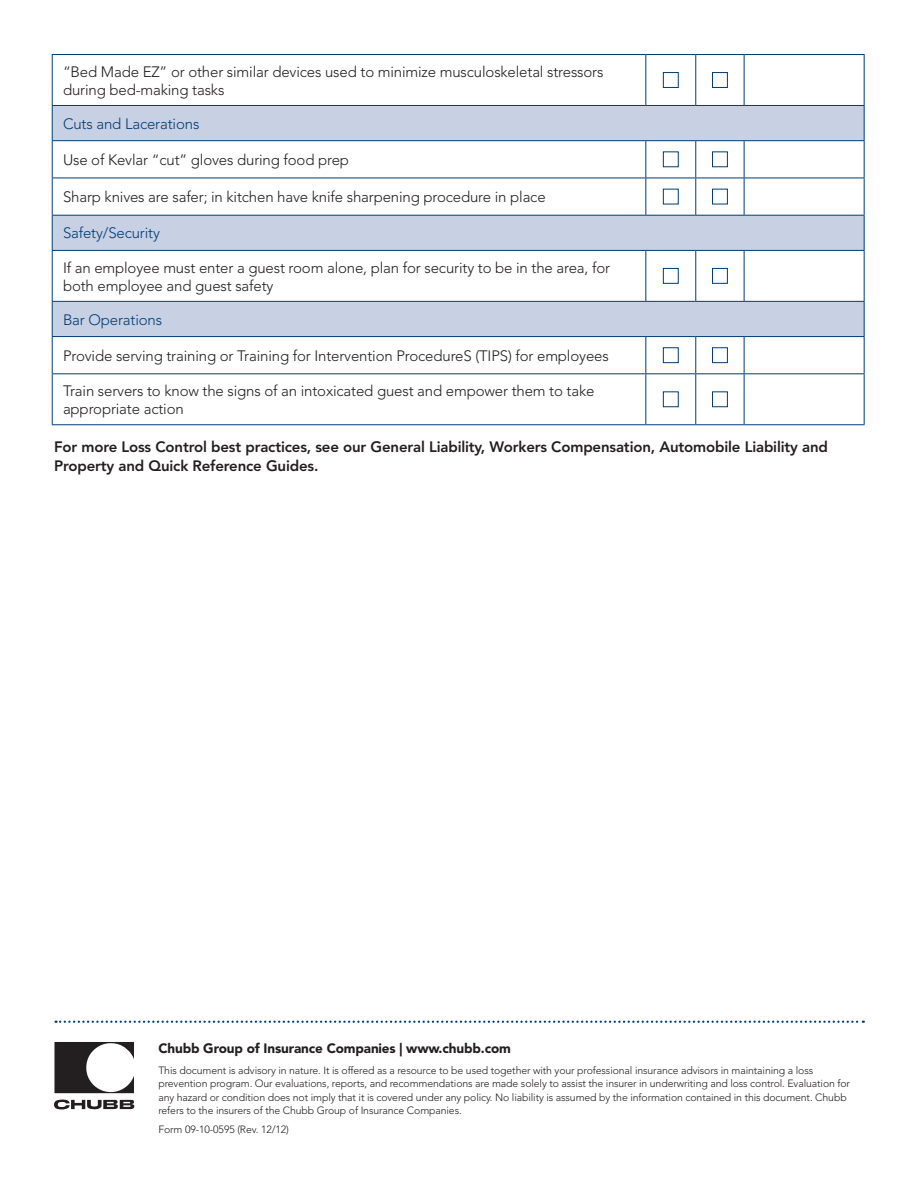
<style>
.page{position:relative;width:918px;height:1188px;background:#fff}
.page>*{position:absolute;margin:0;border:0;box-sizing:border-box;transform-origin:0 0}
.chart_text{font:300 15px/18px "Avenir LT Std";letter-spacing:-.01em;color:#231f20}
.text{font:800 15px/19.5px "Avenir LT Std";letter-spacing:-.01em;color:#231f20}
.chart_text-2{font:300 15px "Avenir LT Std";letter-spacing:-.01em;color:#003d76}
.text-2{font:900 13.5px "Avenir LT Std";letter-spacing:-.01em;color:#231f20}
.disclaimer{font:300 10.5px/13.5px "Avenir LT Std";letter-spacing:-.01em;color:#231f20}
</style>
<div class="page">
<svg style="left:53px;top:106px;width:811px;height:230px"></svg>
<hr style="left:52px;top:55px;width:1px;height:50px;background:#003d76">
<hr style="left:645px;top:55px;width:1px;height:50px;background:#003d76">
<hr style="left:695px;top:55px;width:1px;height:50px;background:#003d76">
<hr style="left:744px;top:55px;width:1px;height:50px;background:#003d76">
<hr style="left:864px;top:55px;width:1px;height:50px;background:#003d76">
<hr style="left:52px;top:105px;width:594px;height:1px;background:#003d76">
<hr style="left:52px;top:106px;width:1px;height:34px;background:#003d76">
<hr style="left:646px;top:105px;width:50px;height:1px;background:#003d76">
<hr style="left:696px;top:105px;width:48px;height:1px;background:#003d76">
<hr style="left:744px;top:105px;width:121px;height:1px;background:#003d76">
<hr style="left:864px;top:106px;width:1px;height:34px;background:#003d76">
<hr style="left:52px;top:140px;width:594px;height:1px;background:#003d76">
<hr style="left:52px;top:141px;width:1px;height:37px;background:#003d76">
<hr style="left:646px;top:140px;width:50px;height:1px;background:#003d76">
<hr style="left:645px;top:141px;width:1px;height:37px;background:#003d76">
<hr style="left:696px;top:140px;width:48px;height:1px;background:#003d76">
<hr style="left:695px;top:141px;width:1px;height:37px;background:#003d76">
<hr style="left:744px;top:140px;width:121px;height:1px;background:#003d76">
<hr style="left:744px;top:141px;width:1px;height:37px;background:#003d76">
<hr style="left:864px;top:141px;width:1px;height:37px;background:#003d76">
<hr style="left:52px;top:178px;width:594px;height:1px;background:#003d76">
<hr style="left:52px;top:178px;width:1px;height:37px;background:#003d76">
<hr style="left:646px;top:178px;width:50px;height:1px;background:#003d76">
<hr style="left:645px;top:178px;width:1px;height:37px;background:#003d76">
<hr style="left:696px;top:178px;width:48px;height:1px;background:#003d76">
<hr style="left:695px;top:178px;width:1px;height:37px;background:#003d76">
<hr style="left:744px;top:178px;width:121px;height:1px;background:#003d76">
<hr style="left:744px;top:178px;width:1px;height:37px;background:#003d76">
<hr style="left:864px;top:178px;width:1px;height:37px;background:#003d76">
<hr style="left:52px;top:215px;width:594px;height:1px;background:#003d76">
<hr style="left:52px;top:216px;width:1px;height:34px;background:#003d76">
<hr style="left:646px;top:215px;width:50px;height:1px;background:#003d76">
<hr style="left:696px;top:215px;width:48px;height:1px;background:#003d76">
<hr style="left:744px;top:215px;width:121px;height:1px;background:#003d76">
<hr style="left:864px;top:216px;width:1px;height:34px;background:#003d76">
<hr style="left:52px;top:250px;width:594px;height:1px;background:#003d76">
<hr style="left:52px;top:251px;width:1px;height:50px;background:#003d76">
<hr style="left:646px;top:250px;width:50px;height:1px;background:#003d76">
<hr style="left:645px;top:251px;width:1px;height:50px;background:#003d76">
<hr style="left:696px;top:250px;width:48px;height:1px;background:#003d76">
<hr style="left:695px;top:251px;width:1px;height:50px;background:#003d76">
<hr style="left:744px;top:250px;width:121px;height:1px;background:#003d76">
<hr style="left:744px;top:251px;width:1px;height:50px;background:#003d76">
<hr style="left:864px;top:251px;width:1px;height:50px;background:#003d76">
<hr style="left:52px;top:301px;width:594px;height:1px;background:#003d76">
<hr style="left:52px;top:302px;width:1px;height:34px;background:#003d76">
<hr style="left:646px;top:301px;width:50px;height:1px;background:#003d76">
<hr style="left:696px;top:301px;width:48px;height:1px;background:#003d76">
<hr style="left:744px;top:301px;width:121px;height:1px;background:#003d76">
<hr style="left:864px;top:302px;width:1px;height:34px;background:#003d76">
<hr style="left:52px;top:336px;width:594px;height:1px;background:#003d76">
<hr style="left:52px;top:337px;width:1px;height:36px;background:#003d76">
<hr style="left:646px;top:336px;width:50px;height:1px;background:#003d76">
<hr style="left:645px;top:337px;width:1px;height:36px;background:#003d76">
<hr style="left:696px;top:336px;width:48px;height:1px;background:#003d76">
<hr style="left:695px;top:337px;width:1px;height:36px;background:#003d76">
<hr style="left:744px;top:336px;width:121px;height:1px;background:#003d76">
<hr style="left:744px;top:337px;width:1px;height:36px;background:#003d76">
<hr style="left:864px;top:337px;width:1px;height:36px;background:#003d76">
<hr style="left:52px;top:373px;width:594px;height:1px;background:#003d76">
<hr style="left:52px;top:374px;width:1px;height:50px;background:#003d76">
<hr style="left:646px;top:373px;width:50px;height:1px;background:#003d76">
<hr style="left:645px;top:374px;width:1px;height:50px;background:#003d76">
<hr style="left:696px;top:373px;width:48px;height:1px;background:#003d76">
<hr style="left:695px;top:374px;width:1px;height:50px;background:#003d76">
<hr style="left:744px;top:373px;width:121px;height:1px;background:#003d76">
<hr style="left:744px;top:374px;width:1px;height:50px;background:#003d76">
<hr style="left:864px;top:374px;width:1px;height:50px;background:#003d76">
<hr style="left:52px;top:424px;width:594px;height:1px;background:#003d76">
<hr style="left:646px;top:424px;width:50px;height:1px;background:#003d76">
<hr style="left:696px;top:424px;width:48px;height:1px;background:#003d76">
<hr style="left:744px;top:424px;width:121px;height:1px;background:#003d76">
<hr style="left:744px;top:54px;width:121px;height:1px;background:#003d76">
<hr style="left:52px;top:54px;width:594px;height:1px;background:#003d76">
<hr style="left:696px;top:54px;width:48px;height:1px;background:#003d76">
<hr style="left:646px;top:54px;width:50px;height:1px;background:#003d76">
<div style="left:663px;top:72px;width:16px;height:16px;border:1px solid #003d76"></div>
<div style="left:712px;top:72px;width:16px;height:16px;border:1px solid #003d76"></div>
<div style="left:663px;top:151px;width:16px;height:16px;border:1px solid #003d76"></div>
<div style="left:712px;top:151px;width:16px;height:16px;border:1px solid #003d76"></div>
<div style="left:663px;top:189px;width:16px;height:15px;border:1px solid #003d76"></div>
<div style="left:712px;top:189px;width:16px;height:15px;border:1px solid #003d76"></div>
<div style="left:663px;top:268px;width:16px;height:16px;border:1px solid #003d76"></div>
<div style="left:712px;top:268px;width:16px;height:16px;border:1px solid #003d76"></div>
<div style="left:663px;top:347px;width:16px;height:16px;border:1px solid #003d76"></div>
<div style="left:712px;top:347px;width:16px;height:16px;border:1px solid #003d76"></div>
<div style="left:663px;top:391px;width:16px;height:16px;border:1px solid #003d76"></div>
<div style="left:712px;top:391px;width:16px;height:16px;border:1px solid #003d76"></div>
<svg style="left:54px;top:1042px;width:80px;height:51px"></svg>
<svg style="left:54px;top:1099px;width:80px;height:11px"></svg>
<svg style="left:56px;top:1021px;width:808px;height:2px"></svg>
<p class="chart_text" style="left:63px;top:63px;width:542px">“Bed Made EZ” or other similar devices used to minimize musculoskeletal stressors during bed-making tasks</p>
<p class="chart_text-2" style="left:63px;top:115px;width:138px">Cuts and Lacerations</p>
<p class="chart_text" style="left:63px;top:151px;width:288px">Use of Kevlar “cut” gloves during food prep</p>
<p class="chart_text" style="left:63px;top:188px;width:484px">Sharp knives are safer; in kitchen have knife sharpening procedure in place</p>
<p class="chart_text-2" style="left:63px;top:225px;width:99px">Safety/Security</p>
<p class="chart_text" style="left:63px;top:258px;width:549px">If an employee must enter a guest room alone, plan for security to be in the area, for both employee and guest safety</p>
<p class="chart_text-2" style="left:63px;top:311px;width:101px">Bar Operations</p>
<p class="chart_text" style="left:63px;top:347px;width:547px">Provide serving training or Training for Intervention ProcedureS (TIPS) for employees</p>
<p class="chart_text" style="left:63px;top:382px;width:533px">Train servers to know the signs of an intoxicated guest and empower them to take appropriate action</p>
<p class="text" style="left:54px;top:437px;width:776px">For more Loss Control best practices, see our General Liability, Workers Compensation, Automobile Liability and<br>Property and Quick Reference Guides.</p>
<p class="text-2" style="left:158px;top:1040px;width:354px">Chubb Group of Insurance Companies | www.chubb.com</p>
<p class="disclaimer" style="left:158px;top:1063px;width:693px">This document is advisory in nature. It is offered as a resource to be used together with your professional insurance advisors in maintaining a loss prevention program. Our evaluations, reports, and recommendations are made solely to assist the insurer in underwriting and loss control. Evaluation for any hazard or condition does not imply that it is covered under any policy. No liability is assumed by the information contained in this document. Chubb refers to the insurers of the Chubb Group of Insurance Companies.</p>
<p class="disclaimer" style="left:158px;top:1123px;width:132px">Form 09-10-0595 (Rev. 12/12)</p>
</div>
